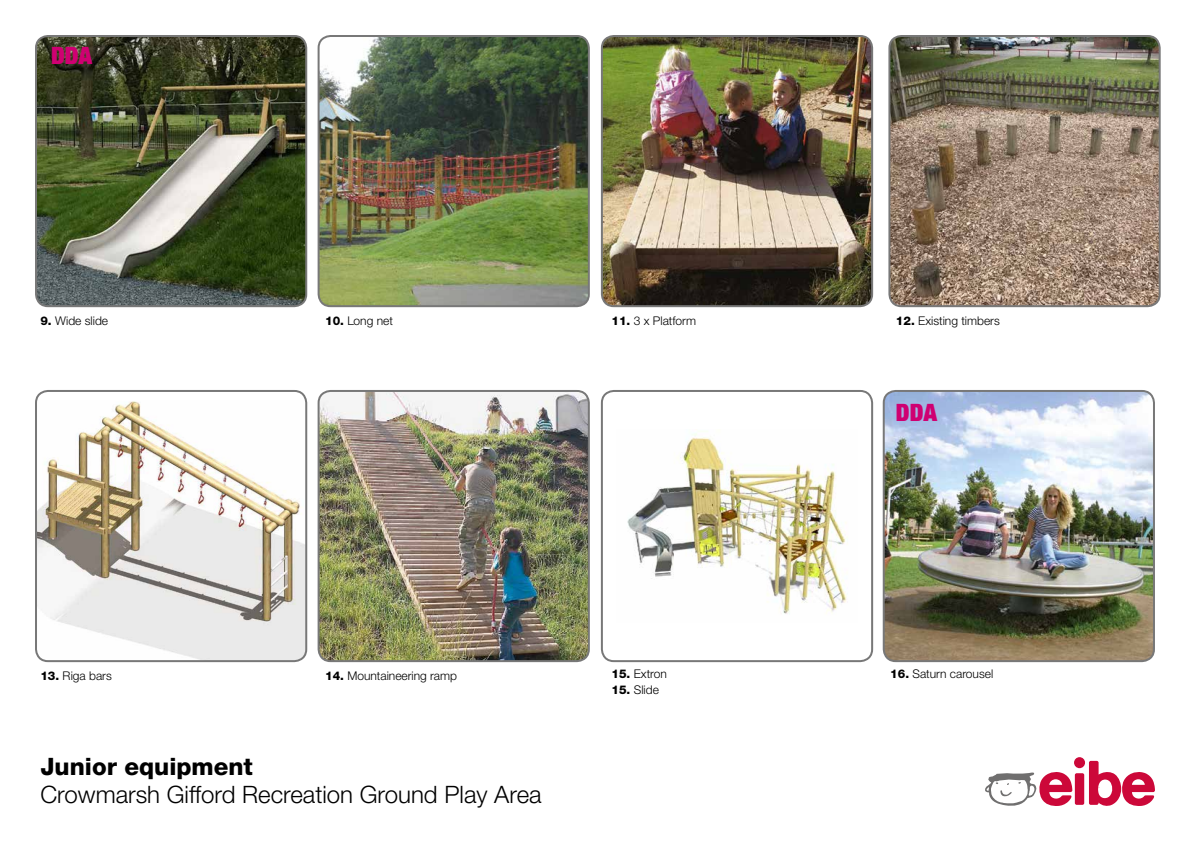
<style>
.page{position:relative;width:1191px;height:842px;background:#fff}
.page>*{position:absolute;margin:0;border:0;box-sizing:border-box;transform-origin:0 0}
.t1{font:300 24px "eibe Helvetica Neue";color:#000}
.t2{font:800 24px "eibe Helvetica Neue";color:#000}
.t3{font:900 condensed 24px "eibe Helvetica Neue";color:#cf0072}
.t4{font:300 12px "eibe Helvetica Neue";color:#000}
.s1{font-weight:800}
</style>
<div class="page">
<img style="left:37px;top:36px;width:269px;height:270px">
<div style="left:35px;top:35px;width:272px;height:272px;border:2px solid #787878;border-radius:12px"></div>
<img style="left:37px;top:401px;width:269px;height:260px">
<div style="left:35px;top:390px;width:272px;height:272px;border:2px solid #787878;border-radius:12px"></div>
<img style="left:603px;top:37px;width:269px;height:269px">
<div style="left:601px;top:35px;width:272px;height:272px;border:2px solid #787878;border-radius:12px"></div>
<img style="left:320px;top:37px;width:268px;height:268px">
<div style="left:317px;top:35px;width:273px;height:272px;border:2px solid #787878;border-radius:12px"></div>
<img style="left:320px;top:392px;width:268px;height:268px">
<div style="left:317px;top:390px;width:273px;height:272px;border:2px solid #787878;border-radius:12px"></div>
<img style="left:891px;top:36px;width:268px;height:270px">
<div style="left:888px;top:35px;width:272px;height:272px;border:2px solid #787878;border-radius:12px"></div>
<div style="left:1074px;top:773px;width:10px;height:32px;background:#cc0839;border-radius:2px"></div>
<div style="left:1074px;top:757px;width:11px;height:11px;background:#cc0839;border-radius:50%"></div>
<svg style="left:1089px;top:761px;width:66px;height:45px"></svg>
<svg style="left:985px;top:772px;width:87px;height:34px"></svg>
<img style="left:627px;top:433px;width:221px;height:181px">
<div style="left:601px;top:390px;width:272px;height:272px;border:2px solid #787878;border-radius:12px"></div>
<img style="left:885px;top:392px;width:268px;height:268px">
<div style="left:882px;top:390px;width:273px;height:272px;border:2px solid #787878;border-radius:12px"></div>
<h1 class="t3" style="left:51px;top:39px;width:43px">DDA</h1>
<p class="t4" style="left:40px;top:314px;width:69px"><span class="s1">9.</span> Wide slide</p>
<p class="t4" style="left:325px;top:314px;width:69px"><span class="s1">10.</span> Long net</p>
<p class="t4" style="left:611px;top:314px;width:86px"><span class="s1">11.</span> 3 x Platform</p>
<p class="t4" style="left:896px;top:314px;width:105px"><span class="s1">12.</span> Existing timbers</p>
<h1 class="t3" style="left:896px;top:396px;width:43px">DDA</h1>
<p class="t4" style="left:40px;top:669px;width:73px"><span class="s1">13.</span> Riga bars</p>
<h1 class="t2" style="left:40px;top:752px;width:214px">Junior equipment</h1>
<p class="t4" style="left:325px;top:669px;width:133px"><span class="s1">14.</span> Mountaineering ramp</p>
<h1 class="t1" style="left:40px;top:780px;width:502px">Crowmarsh Gifford Recreation Ground Play Area</h1>
<p class="t4" style="left:611px;top:666px;width:57px"><span class="s1">15.</span> Extron</p>
<p class="t4" style="left:611px;top:682px;width:49px"><span class="s1">15.</span> Slide</p>
<p class="t4" style="left:890px;top:666px;width:105px"><span class="s1">16.</span> Saturn carousel</p>
</div>
